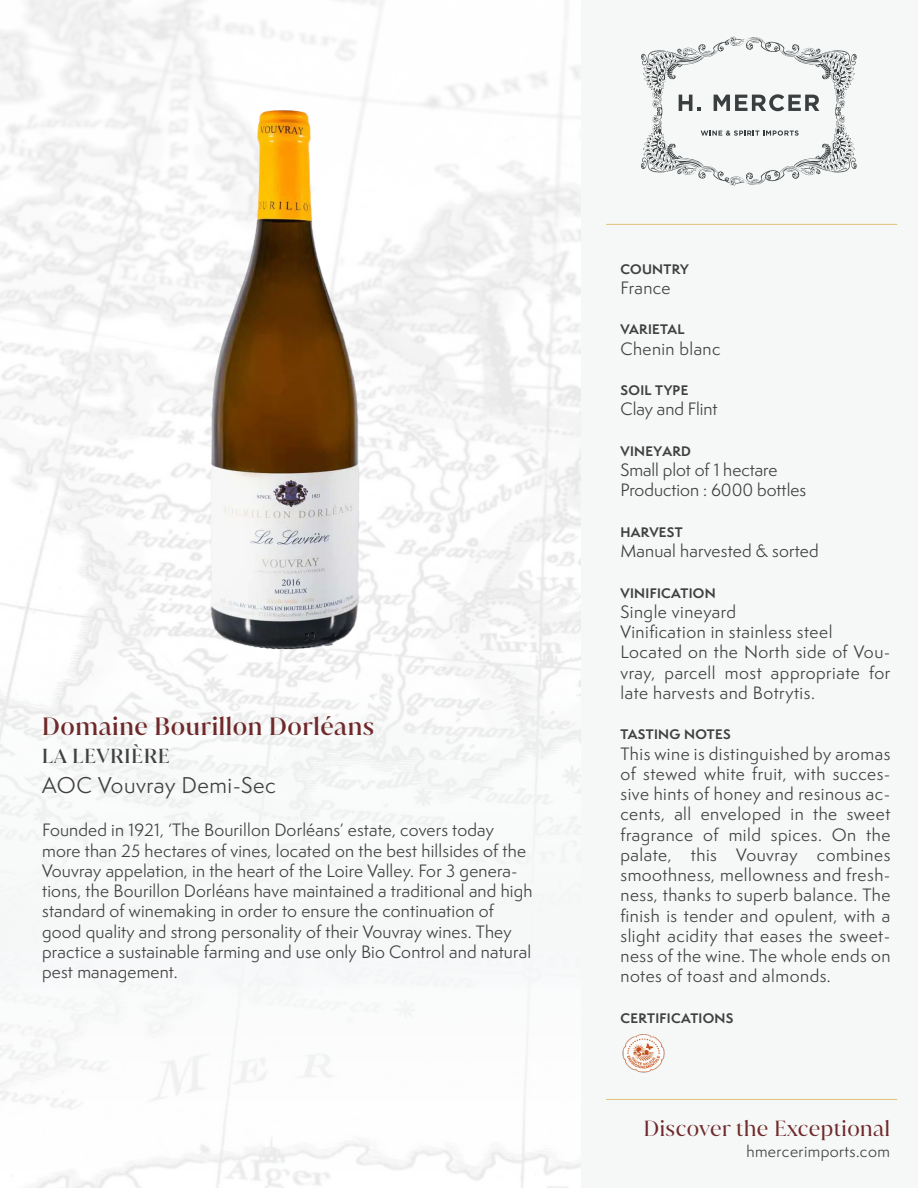
<style>
.page{position:relative;width:918px;height:1188px;background:#fff}
.page>*{position:absolute;margin:0;border:0;box-sizing:border-box;transform-origin:0 0}
.t1{font:500 24px "Juana";letter-spacing:.025em;color:#70292a}
.t2{font:21px "Juana";letter-spacing:.025em;color:#70292a}
.t3{font:21px "Semplicita Pro";letter-spacing:.025em;color:#414042}
.t4{font:500 19.5px "Juana";letter-spacing:.05em;color:#404041}
.t5{font:16.5px/20.2px "Semplicita Pro";letter-spacing:.01em;color:#404041}
.t6{font:16.5px/20.2px "Semplicita Pro";letter-spacing:.03em;color:#404041}
.t7{font:15px "Semplicita Pro";letter-spacing:.025em;color:#404041}
.t8{font:700 12.75px "Semplicita Pro";letter-spacing:.025em;color:#404041}
</style>
<div class="page">
<div style="left:0;top:665px;width:696px;height:523px;background:#f8f9fa"></div>
<div style="left:581px;top:0;width:337px;height:1188px;background:#f6f8f8"></div>
<svg style="left:641px;top:36px;width:216px;height:150px"></svg>
<hr style="left:606px;top:1099px;width:291px;height:1px;background:#e2c17b">
<hr style="left:606px;top:224px;width:291px;height:1px;background:#e2c17b">
<img style="left:18px;top:0;width:558px;height:770px">
<img style="left:622px;top:1034px;width:43px;height:39px">
<h1 class="t1" style="left:42px;top:710px;width:334px">Domaine Bourillon Dorléans</h1>
<p class="t4" style="left:42px;top:744px;width:129px">LA LEVRIÈRE</p>
<p class="t3" style="left:42px;top:771px;width:235px">AOC Vouvray Demi-Sec</p>
<p class="t5" style="left:42px;top:820px;width:492px">Founded in 1921, ‘The Bourillon Dorléans’ estate, covers today more than 25 hectares of vines, located on the best hillsides of the Vouvray appelation, in the heart of the Loire Valley. For 3 genera&shy;tions, the Bourillon Dorléans have maintained a traditional and high standard of winemaking in order to ensure the continuation of good quality and strong personality of their Vouvray wines. They practice a sustainable farming and use only Bio Control and natural pest management.</p>
<p class="t8" style="left:620px;top:259px;width:70px">COUNTRY</p>
<p class="t5" style="left:620px;top:277px;width:52px">France</p>
<p class="t8" style="left:620px;top:320px;width:66px">VARIETAL</p>
<p class="t5" style="left:620px;top:338px;width:102px">Chenin blanc</p>
<p class="t8" style="left:620px;top:381px;width:69px">SOIL TYPE</p>
<p class="t5" style="left:620px;top:399px;width:99px">Clay and Flint</p>
<p class="t8" style="left:620px;top:441px;width:72px">VINEYARD</p>
<p class="t5" style="left:620px;top:460px;width:187px">Small plot of 1 hectare<br>Production : 6000 bottles</p>
<p class="t8" style="left:620px;top:522px;width:64px">HARVEST</p>
<p class="t5" style="left:620px;top:541px;width:200px">Manual harvested &amp; sorted</p>
<p class="t8" style="left:620px;top:583px;width:97px">VINIFICATION</p>
<p class="t6" style="left:620px;top:601px;width:271px">Single vineyard<br>Vinification in stainless steel<br>Located on the North side of Vou&shy;vray, parcell most appropriate for late harvests and Botrytis.</p>
<p class="t8" style="left:620px;top:725px;width:112px">TASTING NOTES</p>
<p class="t5" style="left:620px;top:743px;width:271px;text-align:justify">This wine is distinguished by aromas of stewed white fruit, with succes&shy;sive hints of honey and resinous ac&shy;cents, all enveloped in the sweet fragrance of mild spices. On the palate, this Vouvray combines smoothness, mellowness and fresh&shy;ness, thanks to superb balance. The finish is tender and opulent, with a slight acidity that eases the sweet&shy;ness of the wine. The whole ends on notes of toast and almonds.</p>
<p class="t8" style="left:620px;top:1008px;width:115px">CERTIFICATIONS</p>
<p class="t2" style="left:644px;top:1115px;width:248px">Discover the Exceptional</p>
<p class="t7" style="left:746px;top:1141px;width:145px">hmercerimports.com</p>
</div>
